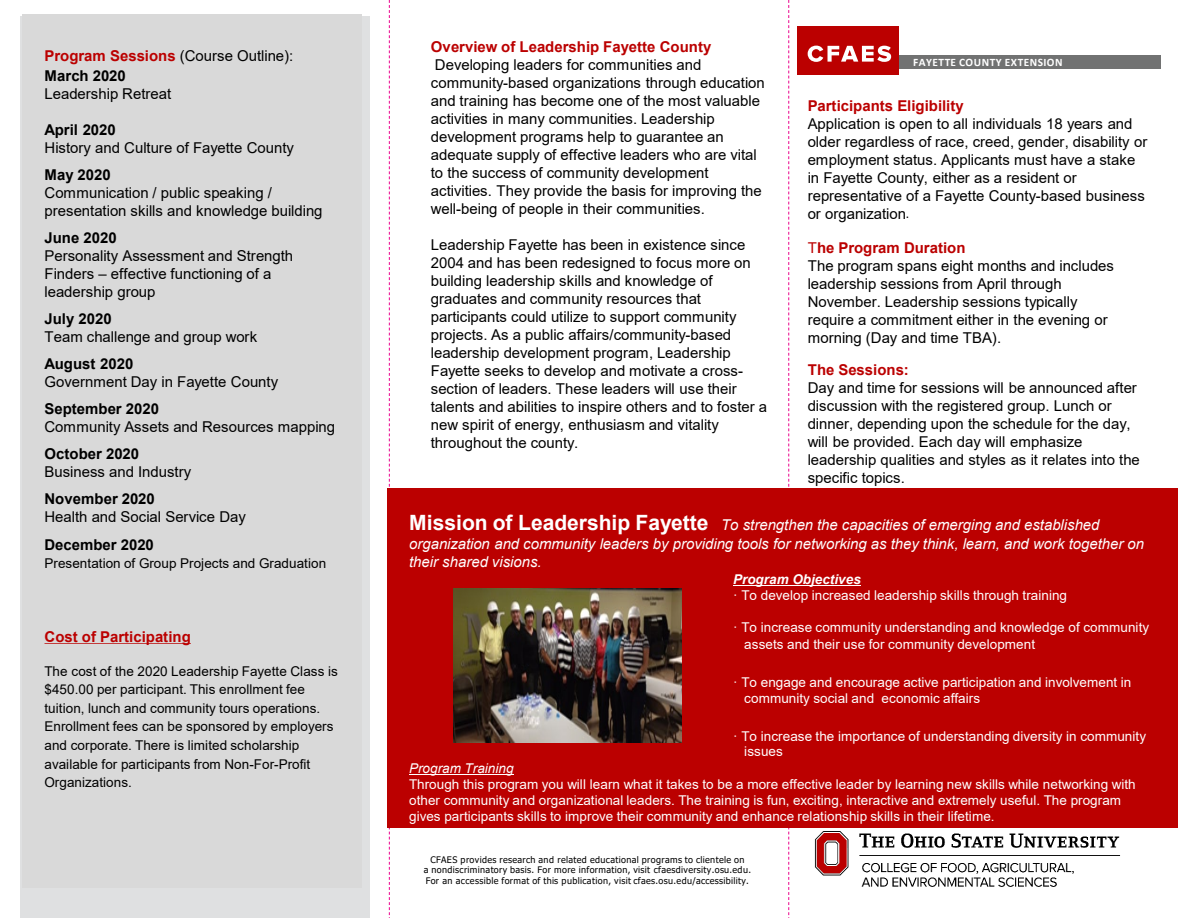
<style>
.page{position:relative;width:1188px;height:918px;background:#fff}
.page>*{position:absolute;margin:0;border:0;box-sizing:border-box;transform-origin:0 0}
.t1{font:15px/18px "Arial";color:#000}
.t2{font:italic 15px/19.5px "Arial";color:#fff}
.t3{font:700 15px "Arial";color:#b00}
.t4{font:700 15px "Arial";color:#000}
.t5{font:13.5px/16px "Arial";letter-spacing:.005em;color:#fff}
.t6{font:13.5px/18.6px "Arial";letter-spacing:.005em;color:#000}
.t7{font:italic 700 13.5px "Arial";color:#fff}
.t8{font:italic 13.5px "Arial";letter-spacing:.005em;color:#fff}
.t9{font:700 11.4px "Calibri";letter-spacing:.045em;color:#fff}
.t10{font:9px/10.5px "Tahoma";letter-spacing:.035em;color:#000;text-align:center}
.s1{font-weight:700;color:#b00}
.s2{font-weight:700}
.s3{font-family:"Calibri";font-size:13.5px}
.s4{font-weight:400}
.s5{font-weight:700;font-style:normal;font-size:21px}
</style>
<div class="page">
<div style="left:815px;top:55px;width:346px;height:14px;background:#717272"></div>
<svg style="left:389px;top:0;width:1px;height:918px"></svg>
<svg style="left:788px;top:0;width:1px;height:918px"></svg>
<img style="left:814px;top:831px;width:307px;height:56px">
<div style="left:798px;top:26px;width:101px;height:49px;background:#b00"></div>
<svg style="left:808px;top:46px;width:83px;height:16px"></svg>
<div style="left:20px;top:16px;width:350px;height:902px;background:#dfe0e1"></div>
<div style="left:23px;top:14px;width:339px;height:873px;background:#d9d9d9"></div>
<svg style="left:45px;top:643px;width:146px;height:1px"></svg>
<div style="left:388px;top:488px;width:790px;height:340px;background:#b00"></div>
<hr style="left:733px;top:585px;width:128px;height:1px;background:#fff">
<hr style="left:409px;top:774px;width:105px;height:1px;background:#fff">
<img style="left:454px;top:588px;width:227px;height:155px">
<p class="t1" style="left:45px;top:47px;width:250px"><span class="s1">Program Sessions</span> (Course Outline):</p>
<p class="t4" style="left:45px;top:65px;width:83px">March 2020</p>
<p class="t1" style="left:45px;top:84px;width:128px">Leadership Retreat</p>
<p class="t1" style="left:45px;top:121px;width:251px"><span class="s2">April 2020<br></span>History and Culture of Fayette County</p>
<p class="t1" style="left:45px;top:166px;width:280px"><span class="s2">May 2020<br></span>Communication / public speaking / presentation skills and knowledge building</p>
<p class="t1" style="left:45px;top:229px;width:250px"><span class="s2">June 2020<br></span>Personality Assessment and Strength<br>Finders – effective functioning of a leadership group</p>
<p class="t1" style="left:45px;top:310px;width:214px"><span class="s2">July 2020<br></span>Team challenge and group work</p>
<p class="t1" style="left:45px;top:355px;width:235px"><span class="s2">August 2020<br></span>Government Day in Fayette County</p>
<p class="t1" style="left:45px;top:400px;width:292px"><span class="s2">September 2020<br></span>Community Assets and Resources mapping</p>
<p class="t1" style="left:45px;top:445px;width:148px"><span class="s2">October 2020<br></span>Business and Industry</p>
<p class="t1" style="left:45px;top:490px;width:203px"><span class="s2">November 2020<br></span>Health and Social Service Day</p>
<p class="t4" style="left:45px;top:534px;width:111px">December 2020</p>
<p class="t6" style="left:45px;top:554px;width:283px">Presentation of Group Projects and Graduation</p>
<p class="t3" style="left:45px;top:626px;width:148px">Cost of Participating</p>
<p class="t6" style="left:45px;top:661px;width:295px">The cost of the 2020 Leadership Fayette Class is $450.00 per participant. This enrollment fee tuition, lunch and community tours operations.<br>Enrollment fees can be sponsored by employers and corporate. There is limited scholarship available for participants from Non-For-Profit Organizations.</p>
<p class="t3" style="left:431px;top:36px;width:282px">Overview of Leadership Fayette County</p>
<p class="t1" style="left:431px;top:56px;width:336px">Developing leaders for communities and community-based organizations through education and training has become one of the most valuable activities in many communities. Leadership development programs help to guarantee an adequate supply of effective leaders who are vital to the success of community development activities. They provide the basis for improving the well-being of people in their communities.</p>
<p class="t1" style="left:431px;top:236px;width:338px">Leadership Fayette has been in existence since 2004 and has been redesigned to focus more on building leadership skills and knowledge of graduates and community resources that participants could utilize to support community projects. As a public affairs/community-based leadership development program, Leadership Fayette seeks to develop and motivate a cross&shy;section of leaders. These leaders will use their talents and abilities to inspire others and to foster a new spirit of energy, enthusiasm and vitality throughout the county.</p>
<p class="t9" style="left:913px;top:54px;width:151px">FAYETTE COUNTY EXTENSION</p>
<p class="t1" style="left:808px;top:96px;width:341px"><span class="s1">Participants Eligibility<br></span>Application is open to all individuals 18 years and older regardless of race, creed, gender, disability or employment status. Applicants must have a stake in Fayette County, either as a resident or representative of a Fayette County-based business or organization<span class="s3">.</span></p>
<p class="t3" style="left:808px;top:237px;width:159px"><span class="s4">T</span>he Program Duration</p>
<p class="t1" style="left:808px;top:257px;width:308px">The program spans eight months and includes leadership sessions from April through November. Leadership sessions typically require a commitment either in the evening or morning (Day and time TBA).</p>
<p class="t3" style="left:808px;top:359px;width:103px">The Sessions:</p>
<p class="t1" style="left:808px;top:379px;width:334px">Day and time for sessions will be announced after discussion with the registered group. Lunch or dinner, depending upon the schedule for the day, will be provided. Each day will emphasize leadership qualities and styles as it relates into the specific topics.</p>
<p class="t2" style="left:409px;top:515px;width:736px"><span class="s5">Mission of Leadership Fayette</span> To strengthen the capacities of emerging and established organization and community leaders by providing tools for networking as they think, learn, and work together on</p>
<p class="t2" style="left:409px;top:552px;width:134px">their shared visions.</p>
<p class="t7" style="left:733px;top:570px;width:129px">Program Objectives</p>
<p class="t5" style="left:733px;top:587px;width:336px">· To develop increased leadership skills through training</p>
<p class="t5" style="left:733px;top:619px;width:418px">· To increase community understanding and knowledge of community</p>
<p class="t5" style="left:744px;top:636px;width:292px">assets and their use for community development</p>
<p class="t5" style="left:733px;top:674px;width:400px">· To engage and encourage active participation and involvement in</p>
<p class="t5" style="left:744px;top:690px;width:237px">community social and economic affairs</p>
<p class="t5" style="left:733px;top:728px;width:415px">· To increase the importance of understanding diversity in community</p>
<p class="t5" style="left:744px;top:744px;width:40px">issues</p>
<p class="t8" style="left:409px;top:759px;width:106px">Program Training</p>
<p class="t5" style="left:409px;top:776px;width:728px">Through this program you will learn what it takes to be a more effective leader by learning new skills while networking with other community and organizational leaders. The training is fun, exciting, interactive and extremely useful. The program gives participants skills to improve their community and enhance relationship skills in their lifetime.</p>
<p class="t10" style="left:424px;top:855px;width:329px">CFAES provides research and related educational programs to clientele on<br>a nondiscriminatory basis. For more information, visit cfaesdiversity.osu.edu.<br>For an accessible format of this publication, visit cfaes.osu.edu/accessibility.</p>
</div>
